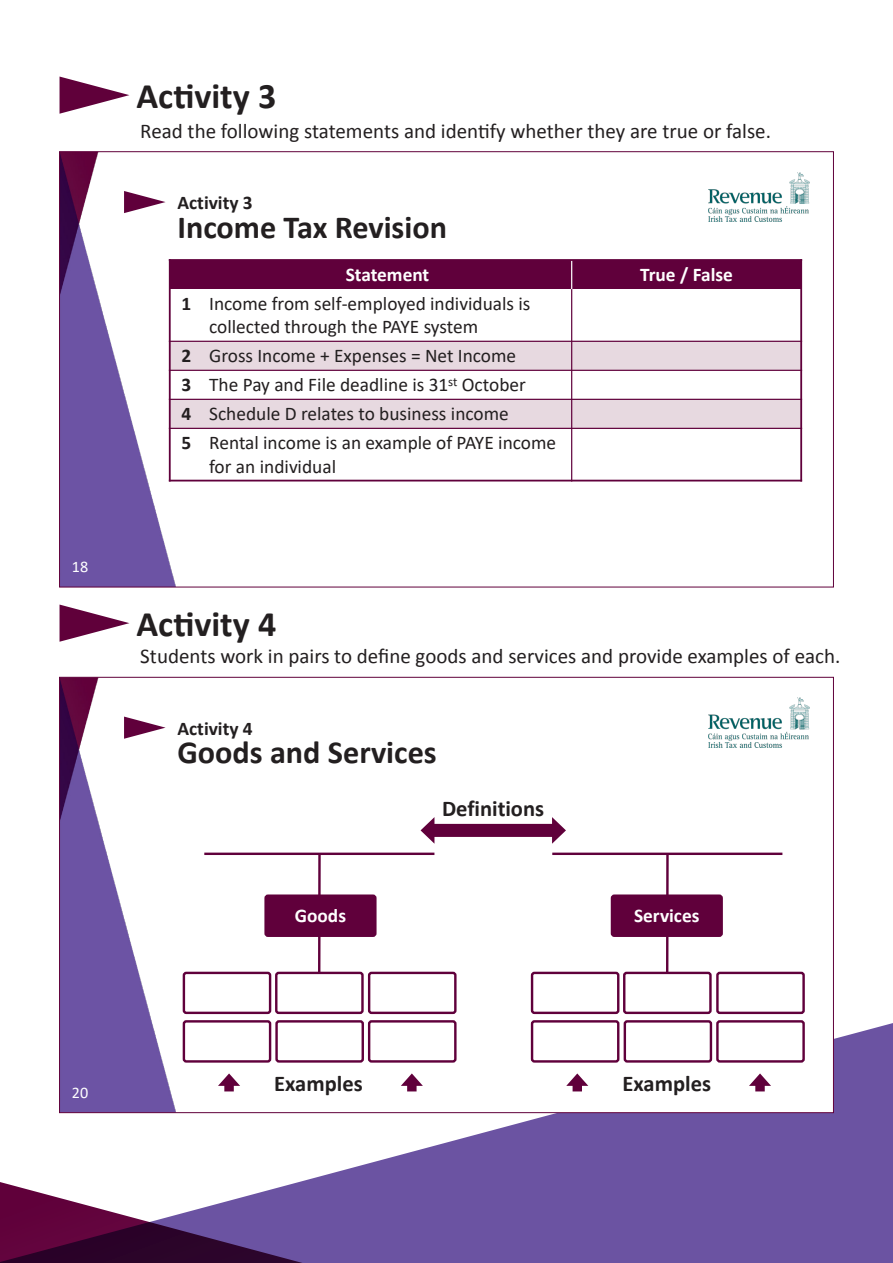
<style>
.page{position:relative;width:893px;height:1263px;background:#fff}
.page>*{position:absolute;margin:0;border:0;box-sizing:border-box;transform-origin:0 0}
.t1{font:700 36px "Calibri";color:#231f20}
.t2{font:700 32.25px "Calibri";color:#231f20}
.t3{font:700 22.5px "Calibri";color:#231f20}
.Body{font:21px "Calibri";color:#231f20}
.t4{font:19.35px/29.1px "Calibri";color:#231f20}
.t5{font:700 19.35px "Calibri";color:#fff}
.t6{font:700 19.35px "Calibri";color:#231f20}
.t7{font:16.2px "Calibri";color:#fff}
.s1{font-weight:700}
</style>
<div class="page">
<svg style="left:59px;top:1023px;width:834px;height:159px;fill:#6b53a2"></svg>
<svg style="left:0;top:1182px;width:893px;height:81px;background:#705396"></svg>
<svg style="left:60px;top:77px;width:69px;height:37px"></svg>
<svg style="left:60px;top:604px;width:69px;height:38px"></svg>
<img style="left:61px;top:153px;width:614px;height:432px">
<img style="left:709px;top:172px;width:101px;height:50px">
<svg style="left:124px;top:191px;width:42px;height:22px"></svg>
<div style="left:170px;top:260px;width:33px;height:29px;background:#60003b"></div>
<div style="left:203px;top:260px;width:369px;height:29px;background:#60003b"></div>
<div style="left:572px;top:260px;width:229px;height:29px;background:#60003b"></div>
<div style="left:170px;top:289px;width:33px;height:52px;background:#fff"></div>
<div style="left:203px;top:289px;width:369px;height:52px;background:#fff"></div>
<div style="left:572px;top:289px;width:229px;height:52px;background:#fff"></div>
<div style="left:170px;top:341px;width:33px;height:29px;background:#e7d9e0"></div>
<div style="left:203px;top:341px;width:369px;height:29px;background:#e7d9e0"></div>
<div style="left:572px;top:341px;width:229px;height:29px;background:#e7d9e0"></div>
<div style="left:170px;top:370px;width:33px;height:29px;background:#fff"></div>
<div style="left:203px;top:370px;width:369px;height:29px;background:#fff"></div>
<div style="left:572px;top:370px;width:229px;height:29px;background:#fff"></div>
<div style="left:170px;top:399px;width:33px;height:29px;background:#e7d9e0"></div>
<div style="left:203px;top:399px;width:369px;height:29px;background:#e7d9e0"></div>
<div style="left:572px;top:399px;width:229px;height:29px;background:#e7d9e0"></div>
<div style="left:170px;top:428px;width:33px;height:53px;background:#fff"></div>
<div style="left:203px;top:428px;width:369px;height:53px;background:#fff"></div>
<div style="left:572px;top:428px;width:229px;height:53px;background:#fff"></div>
<hr style="left:571px;top:259px;width:1px;height:30px;background:#fff">
<hr style="left:571px;top:289px;width:1px;height:192px;background:#60003b">
<hr style="left:169px;top:341px;width:633px;height:1px;background:#60003b">
<hr style="left:169px;top:370px;width:633px;height:1px;background:#60003b">
<hr style="left:169px;top:399px;width:633px;height:1px;background:#60003b">
<hr style="left:169px;top:428px;width:633px;height:1px;background:#60003b">
<hr style="left:169px;top:259px;width:2px;height:222px;background:#60003b">
<hr style="left:800px;top:259px;width:2px;height:222px;background:#60003b">
<hr style="left:169px;top:259px;width:633px;height:2px;background:#60003b">
<hr style="left:169px;top:480px;width:633px;height:1px;background:#60003b">
<div style="left:60px;top:677px;width:773px;height:436px;background:#fff"></div>
<img style="left:61px;top:679px;width:614px;height:432px">
<img style="left:709px;top:698px;width:101px;height:49px">
<svg style="left:124px;top:716px;width:42px;height:23px"></svg>
<svg style="left:421px;top:817px;width:145px;height:27px"></svg>
<hr style="left:318px;top:854px;width:3px;height:119px;background:#60003b">
<hr style="left:204px;top:852px;width:230px;height:3px;background:#60003b">
<div style="left:264px;top:894px;width:113px;height:43px;background:#60003b;border:2px solid #60003b;border-radius:2px"></div>
<div style="left:183px;top:1020px;width:88px;height:43px;border:2px solid #60003b;border-radius:2px"></div>
<div style="left:275px;top:1020px;width:89px;height:43px;border:2px solid #60003b;border-radius:2px"></div>
<div style="left:368px;top:1020px;width:89px;height:43px;border:2px solid #60003b;border-radius:2px"></div>
<div style="left:183px;top:972px;width:88px;height:42px;border:2px solid #60003b;border-radius:2px"></div>
<div style="left:368px;top:972px;width:89px;height:42px;border:2px solid #60003b;border-radius:2px"></div>
<svg style="left:218px;top:1073px;width:22px;height:18px"></svg>
<svg style="left:401px;top:1073px;width:22px;height:18px"></svg>
<div style="left:275px;top:972px;width:89px;height:42px;border:2px solid #60003b;border-radius:2px"></div>
<hr style="left:666px;top:854px;width:3px;height:119px;background:#60003b">
<hr style="left:552px;top:852px;width:230px;height:3px;background:#60003b">
<div style="left:611px;top:894px;width:112px;height:43px;background:#60003b;border:2px solid #60003b;border-radius:2px"></div>
<div style="left:531px;top:1020px;width:88px;height:43px;border:2px solid #60003b;border-radius:2px"></div>
<div style="left:624px;top:1020px;width:88px;height:43px;border:2px solid #60003b;border-radius:2px"></div>
<div style="left:716px;top:1020px;width:89px;height:43px;border:2px solid #60003b;border-radius:2px"></div>
<div style="left:531px;top:972px;width:88px;height:42px;border:2px solid #60003b;border-radius:2px"></div>
<div style="left:623px;top:972px;width:89px;height:42px;border:2px solid #60003b;border-radius:2px"></div>
<div style="left:716px;top:972px;width:89px;height:42px;border:2px solid #60003b;border-radius:2px"></div>
<svg style="left:566px;top:1073px;width:22px;height:18px"></svg>
<svg style="left:749px;top:1073px;width:22px;height:18px"></svg>
<p class="t7" style="left:72px;top:556px;width:18px">18</p>
<p class="t1" style="left:136px;top:73px;width:141px">Activity 3</p>
<p class="Body" style="left:140px;top:118px;width:632px">Read the following statements and identify whether they are true or false.</p>
<p class="t6" style="left:178px;top:189px;width:77px">Activity 3</p>
<p class="t2" style="left:177px;top:204px;width:271px">Income Tax Revision</p>
<p class="t5" style="left:346px;top:261px;width:85px">Statement</p>
<p class="t5" style="left:640px;top:261px;width:94px">True / False</p>
<p class="t4" style="left:209px;top:291px;width:323px;line-height:23.2px;text-indent:-28px"><span class="s1">1</span> Income from self-employed individuals is collected through the PAYE system</p>
<p class="t4" style="left:182px;top:341px;width:376px"><span class="s1">2</span> Gross Income + Expenses = Net Income<br><span class="s1">3</span> The Pay and File deadline is 31<sup>st</sup> October<br><span class="s1">4</span> Schedule D relates to business income<br><span class="s1">5</span> Rental income is an example of PAYE income</p>
<p class="t4" style="left:209px;top:451px;width:129px">for an individual</p>
<p class="t1" style="left:136px;top:601px;width:141px">Activity 4</p>
<p class="Body" style="left:140px;top:642px;width:702px">Students work in pairs to define goods and services and provide examples of each.</p>
<p class="t6" style="left:178px;top:715px;width:77px">Activity 4</p>
<p class="t2" style="left:177px;top:730px;width:261px">Goods and Services</p>
<p class="t5" style="left:295px;top:902px;width:53px">Goods</p>
<p class="t3" style="left:442px;top:793px;width:104px">Definitions</p>
<p class="t5" style="left:634px;top:902px;width:67px">Services</p>
<p class="t7" style="left:72px;top:1081px;width:18px">20</p>
<p class="t3" style="left:274px;top:1067px;width:90px">Examples</p>
<p class="t3" style="left:623px;top:1067px;width:90px">Examples</p>
</div>
